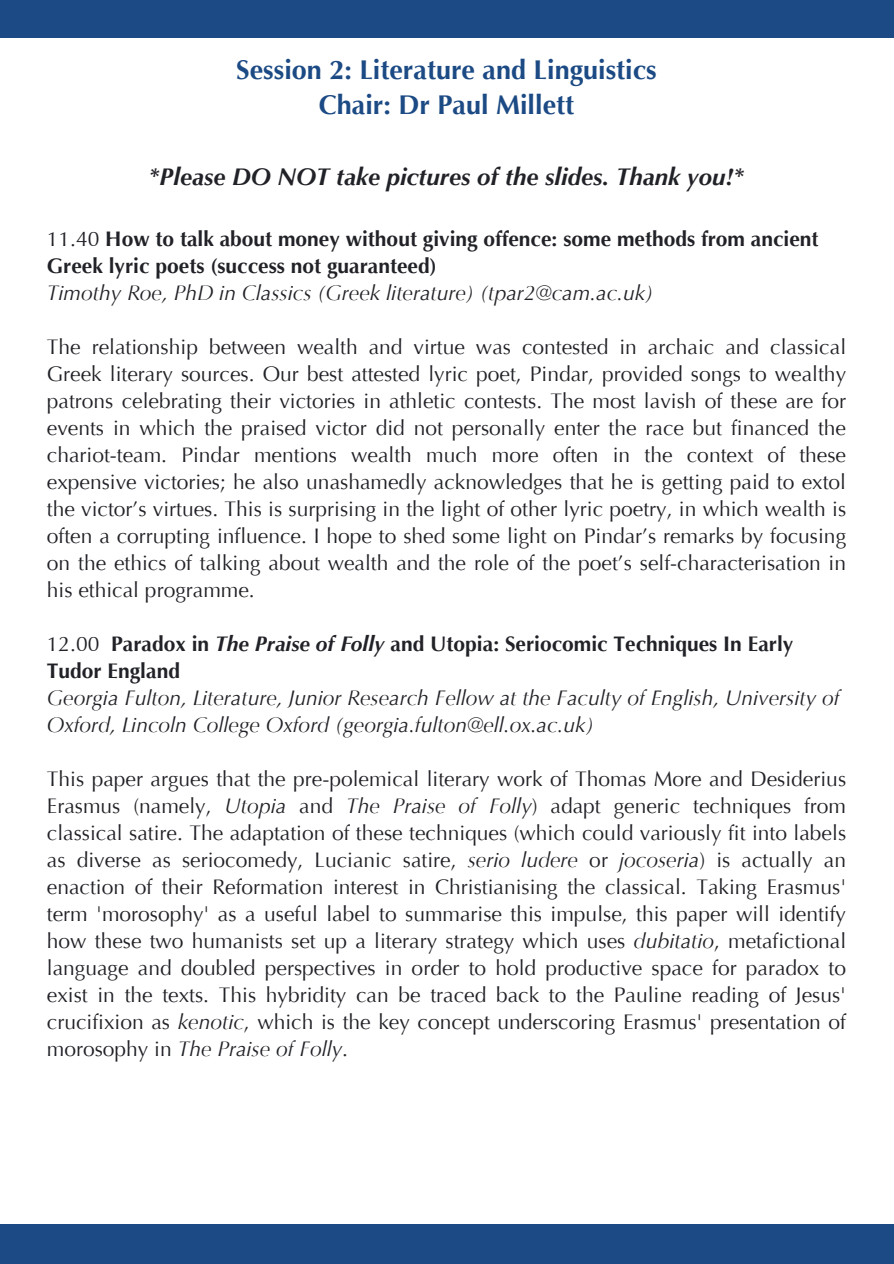
<style>
.page{position:relative;width:894px;height:1264px;background:#fff}
.page>*{position:absolute;margin:0;border:0;box-sizing:border-box;transform-origin:0 0}
.t1{font:700 27px/34.8px "Optima LT Pro";color:#1c4a84;text-align:center}
.t2{font:italic 700 24px "Optima LT Pro";color:#212227}
.t3{font:21px/27px "Optima LT Pro";color:#212227;text-align:justify}
.t4{font:italic 21px/27px "Optima LT Pro";color:#212227}
.t5{font:700 21px/27px "Optima LT Pro";color:#212227}
.s1{font-weight:400}
.s2{font-style:italic}
</style>
<div class="page">
<div style="left:0;top:1224px;width:893px;height:39px;background:#1c4a84"></div>
<div style="left:0;top:0;width:893px;height:38px;background:#1c4a84"></div>
<h1 class="t1" style="left:236px;top:55px;width:422px">Session 2: Literature and Linguistics<br>Chair: Dr Paul Millett</h1>
<h2 class="t2" style="left:149px;top:167px;width:596px">*Please DO NOT take pictures of the slides. Thank you!*</h2>
<p class="t5" style="left:47px;top:227px;width:773px"><span class="s1">11.40</span> How to talk about money without giving offence: some methods from ancient<br>Greek lyric poets (success not guaranteed)</p>
<p class="t4" style="left:47px;top:281px;width:607px">Timothy Roe, PhD in Classics (Greek literature) (tpar2@cam.ac.uk)</p>
<p class="t3" style="left:47px;top:335px;width:800px">The relationship between wealth and virtue was contested in archaic and classical Greek literary sources. Our best attested lyric poet, Pindar, provided songs to wealthy patrons celebrating their victories in athletic contests. The most lavish of these are for events in which the praised victor did not personally enter the race but financed the chariot-team. Pindar mentions wealth much more often in the context of these expensive victories; he also unashamedly acknowledges that he is getting paid to extol the victor’s virtues. This is surprising in the light of other lyric poetry, in which wealth is often a corrupting influence. I hope to shed some light on Pindar’s remarks by focusing on the ethics of talking about wealth and the role of the poet’s self-characterisation in his ethical programme.</p>
<p class="t5" style="left:47px;top:632px;width:747px"><span class="s1">12.00</span> Paradox in <span class="s2">The Praise of Folly</span> and Utopia: Seriocomic Techniques In Early<br>Tudor England</p>
<p class="t4" style="left:47px;top:686px;width:793px">Georgia Fulton, Literature, Junior Research Fellow at the Faculty of English, University of<br>Oxford, Lincoln College Oxford (georgia.fulton@ell.ox.ac.uk)</p>
<p class="t3" style="left:47px;top:767px;width:800px">This paper argues that the pre-polemical literary work of Thomas More and Desiderius Erasmus (namely, <span class="s2">Utopia</span> and <span class="s2">The Praise of Folly</span>) adapt generic techniques from classical satire. The adaptation of these techniques (which could variously fit into labels as diverse as seriocomedy, Lucianic satire, <span class="s2">serio ludere</span> or <span class="s2">jocoseria</span>) is actually an enaction of their Reformation interest in Christianising the classical. Taking Erasmus' term 'morosophy' as a useful label to summarise this impulse, this paper will identify how these two humanists set up a literary strategy which uses <span class="s2">dubitatio</span>, metafictional language and doubled perspectives in order to hold productive space for paradox to exist in the texts. This hybridity can be traced back to the Pauline reading of Jesus' crucifixion as <span class="s2">kenotic</span>, which is the key concept underscoring Erasmus' presentation of morosophy in <span class="s2">The Praise of Folly</span>.</p>
</div>
